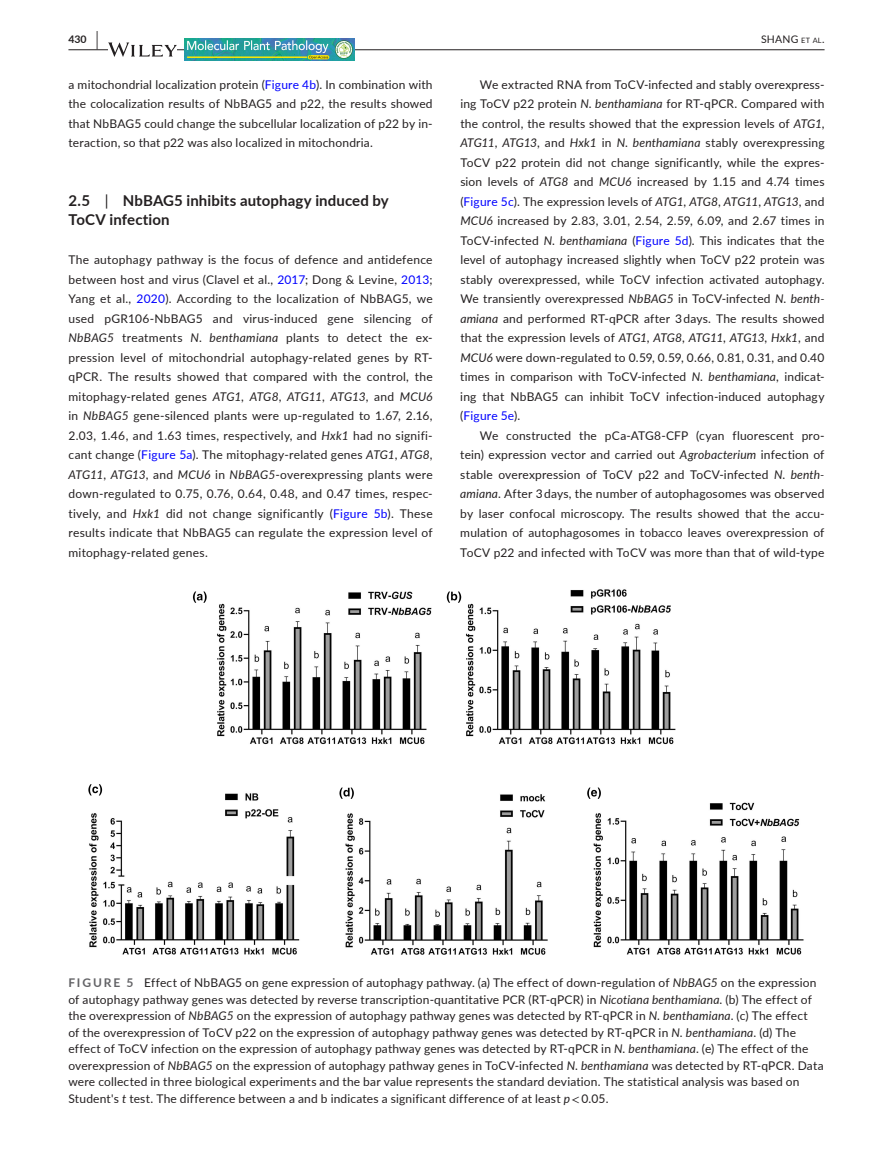
<style>
.page{position:relative;width:893px;height:1174px;background:#fff}
.page>*{position:absolute;margin:0;border:0;box-sizing:border-box;transform-origin:0 0}
.t1{font:700 15px/19.5px "Lato";letter-spacing:.005em;color:#231f20}
.t2{font:12px/19.5px "Lato";letter-spacing:.015em;color:#231f20;text-align:justify}
.t3{font:10.5px "Lato";letter-spacing:.025em;color:#231f20}
.t4{font:700 10.5px "Lato";color:#231f20}
.s1{font-size:19.5px}
.s2{font-size:7.35px}
.s3{color:#00f}
.s4{font-style:italic}
.s5{font-weight:400}
.s6{font-weight:700;color:#636366}
.s7{font-family:"STIX"}
</style>
<div class="page">
<hr style="left:68px;top:49px;width:756px;height:1px;background:#231f20">
<svg style="left:108px;top:42px;width:69px;height:15px"></svg>
<img style="left:185px;top:39px;width:170px;height:22px">
<img style="left:88px;top:589px;width:716px;height:366px">
<p class="t4" style="left:68px;top:31px;width:31px">430 <span class="s1">|</span></p>
<p class="t3" style="left:761px;top:31px;width:65px">SHANG <span class="s2">et al</span>.</p>
<p class="t2" style="left:68px;top:74px;width:366px">a mitochondrial localization protein (<span class="s3">Figure 4b</span>). In combination with the colocalization results of NbBAG5 and p22, the results showed that NbBAG5 could change the subcellular localization of p22 by in&shy;teraction, so that p22 was also localized in mitochondria.</p>
<p class="t2" style="left:460px;top:74px;width:366px;text-indent:20px">We extracted RNA from ToCV-infected and stably overexpress&shy;ing ToCV p22 protein <span class="s4">N. benthamiana</span> for RT-qPCR. Compared with the control, the results showed that the expression levels of <span class="s4">ATG1</span>, <span class="s4">ATG11</span>, <span class="s4">ATG13</span>, and <span class="s4">Hxk1</span> in <span class="s4">N. benthamiana</span> stably overexpressing ToCV p22 protein did not change significantly, while the expres&shy;sion levels of <span class="s4">ATG8</span> and <span class="s4">MCU6</span> increased by 1.15 and 4.74 times (<span class="s3">Figure 5c</span>). The expression levels of <span class="s4">ATG1</span>, <span class="s4">ATG8</span>, <span class="s4">ATG11</span>, <span class="s4">ATG13</span>, and <span class="s4">MCU6</span> increased by 2.83, 3.01, 2.54, 2.59, 6.09, and 2.67 times in ToCV-infected <span class="s4">N. benthamiana</span> (<span class="s3">Figure 5d</span>). This indicates that the level of autophagy increased slightly when ToCV p22 protein was stably overexpressed, while ToCV infection activated autophagy.<br>We transiently overexpressed <span class="s4">NbBAG5</span> in ToCV-infected <span class="s4">N. benth&shy;amiana</span> and performed RT-qPCR after 3 days. The results showed that the expression levels of <span class="s4">ATG1</span>, <span class="s4">ATG8</span>, <span class="s4">ATG11</span>, <span class="s4">ATG13</span>, <span class="s4">Hxk1</span>, and <span class="s4">MCU6</span> were down-regulated to 0.59, 0.59, 0.66, 0.81, 0.31, and 0.40 times in comparison with ToCV-infected <span class="s4">N. benthamiana</span>, indicat&shy;ing that NbBAG5 can inhibit ToCV infection-induced autophagy (<span class="s3">Figure 5e</span>).</p>
<p class="t2" style="left:460px;top:425px;width:366px;text-indent:19px">We constructed the pCa-ATG8-CFP (cyan fluorescent pro&shy;tein) expression vector and carried out <span class="s4">Agrobacterium</span> infection of stable overexpression of ToCV p22 and ToCV-infected <span class="s4">N. benth&shy;amiana</span>. After 3 days, the number of autophagosomes was observed by laser confocal microscopy. The results showed that the accu&shy;mulation of autophagosomes in tobacco leaves overexpression of ToCV p22 and infected with ToCV was more than that of wild-type</p>
<p class="t1" style="left:68px;top:190px;width:322px">2.5 <span class="s5">|</span> NbBAG5 inhibits autophagy induced by<br>ToCV infection</p>
<p class="t2" style="left:68px;top:249px;width:366px">The autophagy pathway is the focus of defence and antidefence between host and virus (Clavel et al., <span class="s3">2017</span>; Dong &amp; Levine, <span class="s3">2013</span>; Yang et al., <span class="s3">2020</span>). According to the localization of NbBAG5, we used pGR106-NbBAG5 and virus-induced gene silencing of <span class="s4">NbBAG5</span> treatments <span class="s4">N. benthamiana</span> plants to detect the ex&shy;pression level of mitochondrial autophagy-related genes by RT&shy;qPCR. The results showed that compared with the control, the mitophagy-related genes <span class="s4">ATG1</span>, <span class="s4">ATG8</span>, <span class="s4">ATG11</span>, <span class="s4">ATG13</span>, and <span class="s4">MCU6 </span>in <span class="s4">NbBAG5</span> gene-silenced plants were up-regulated to 1.67, 2.16, 2.03, 1.46, and 1.63 times, respectively, and <span class="s4">Hxk1</span> had no signifi&shy;cant change (<span class="s3">Figure 5a</span>). The mitophagy-related genes <span class="s4">ATG1</span>, <span class="s4">ATG8</span>, <span class="s4">ATG11</span>, <span class="s4">ATG13</span>, and <span class="s4">MCU6</span> in <span class="s4">NbBAG5</span>-overexpressing plants were down-regulated to 0.75, 0.76, 0.64, 0.48, and 0.47 times, respec&shy;tively, and <span class="s4">Hxk1</span> did not change significantly (<span class="s3">Figure 5b</span>). These results indicate that NbBAG5 can regulate the expression level of mitophagy-related genes.</p>
<p class="t2" style="left:68px;top:974px;width:757px;line-height:16.5px;text-align:left"><span class="s6">FIGURE 5</span> Effect of NbBAG5 on gene expression of autophagy pathway. (a) The effect of down-regulation of <span class="s4">NbBAG5</span> on the expression of autophagy pathway genes was detected by reverse transcription-quantitative PCR (RT-qPCR) in <span class="s4">Nicotiana benthamiana</span>. (b) The effect of the overexpression of <span class="s4">NbBAG5</span> on the expression of autophagy pathway genes was detected by RT-qPCR in <span class="s4">N. benthamiana</span>. (c) The effect<br>of the overexpression of ToCV p22 on the expression of autophagy pathway genes was detected by RT-qPCR in <span class="s4">N. benthamiana</span>. (d) The effect of ToCV infection on the expression of autophagy pathway genes was detected by RT-qPCR in <span class="s4">N. benthamiana</span>. (e) The effect of the overexpression of <span class="s4">NbBAG5</span> on the expression of autophagy pathway genes in ToCV-infected <span class="s4">N. benthamiana</span> was detected by RT-qPCR. Data were collected in three biological experiments and the bar value represents the standard deviation. The statistical analysis was based on Student's <span class="s4">t</span> test. The difference between a and b indicates a significant difference of at least <span class="s4">p</span><span class="s7">&lt;</span> 0.05.</p>
</div>
